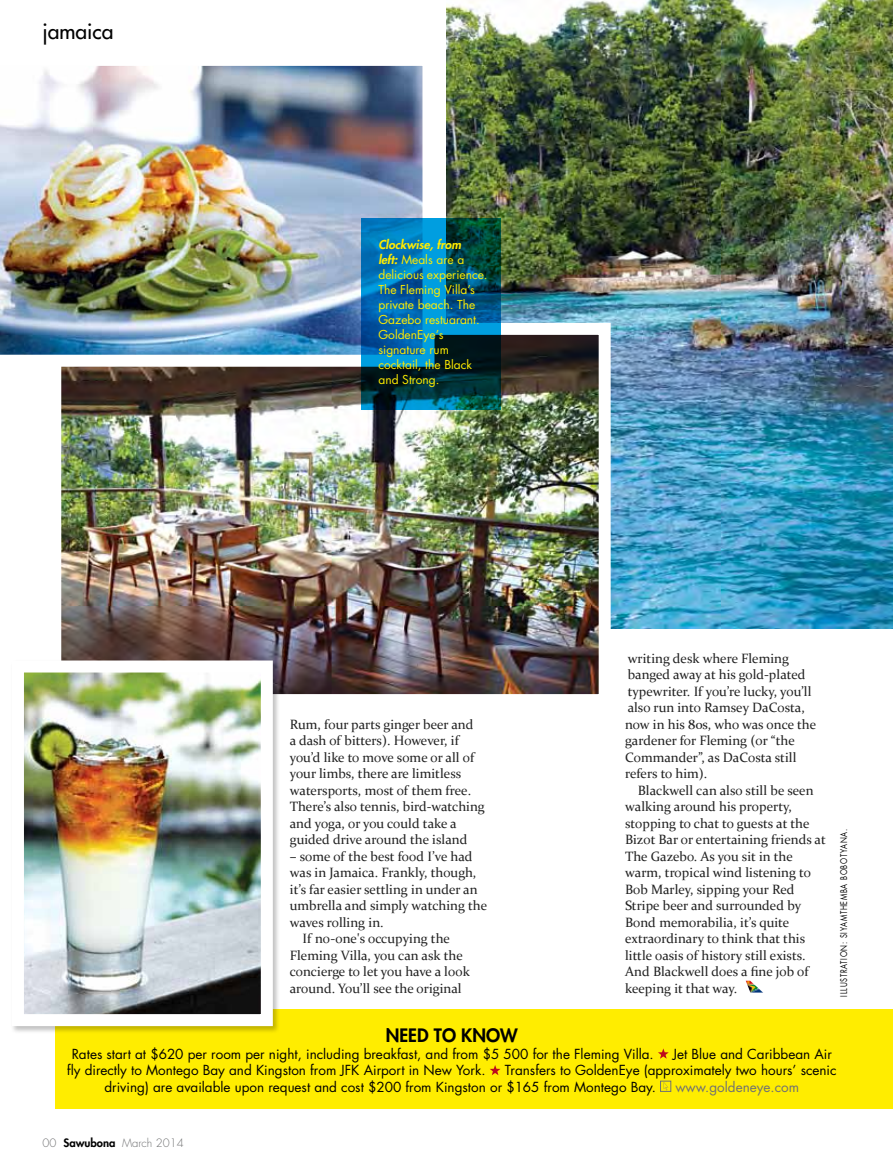
<style>
.page{position:relative;width:893px;height:1170px;background:#fff}
.page>*{position:absolute;margin:0;border:0;box-sizing:border-box;transform-origin:0 0}
.t1{font:500 21px "Futura Std";color:#000}
.t2{font:800 18px "Futura Std";color:#000}
.t3{font:13.5px/16.5px "Constantia";color:#212121}
.t4{font:13.5px/16.5px "Futura Std";color:#000}
.t5{font:13.5px "Futura Std";color:#707172}
.t6{font:12px/15px "Futura Std";color:#ffed00}
.t7{font:300 11.25px "Futura Std";color:#707172}
.t8{font:9px "Futura Std";color:#000;scale:.78 1}
.s1{font-weight:800;font-style:italic}
.s2{font-weight:800;color:#000}
</style>
<div class="page">
<img style="left:446px;top:0;width:447px;height:628px">
<img style="left:62px;top:336px;width:536px;height:357px">
<div style="left:49px;top:323px;width:562px;height:383px;border:12px solid #fff"></div>
<img style="left:0;top:65px;width:423px;height:302px">
<img style="left:746px;top:980px;width:17px;height:12px">
<svg style="left:362px;top:218px;width:139px;height:192px;background:#005981"></svg>
<div style="left:55px;top:1009px;width:838px;height:100px;background:#ffed00"></div>
<div style="left:10px;top:658px;width:270px;height:375px;background:#000;opacity:.25"></div>
<img style="left:25px;top:673px;width:235px;height:340px">
<div style="left:12px;top:660px;width:261px;height:366px;border:12px solid #fff"></div>
<svg style="left:658px;top:1048px;width:11px;height:10px"></svg>
<svg style="left:490px;top:1065px;width:11px;height:10px"></svg>
<div style="left:660px;top:1080px;width:11px;height:11px;border:1px solid #707172"></div>
<svg style="left:664px;top:1081px;width:4px;height:9px"></svg>
<h1 class="t1" style="left:43px;top:18px;width:73px">jamaica</h1>
<p class="t6" style="left:378px;top:237px;width:111px"><span class="s1">Clockwise, from<br>left:</span> Meals are a delicious experience.<br>The Fleming Villa’s private beach. The<br>Gazebo restuarant.<br>GoldenEye’s signature rum cocktail, the Black and Strong.</p>
<p class="t3" style="left:290px;top:715px;width:196px">Rum, four parts ginger beer and<br>a dash of bitters). However, if you’d like to move some or all of your limbs, there are limitless watersports, most of them free.<br>There’s also tennis, bird-watching and yoga, or you could take a guided drive around the island</p>
<p class="t3" style="left:290px;top:847px;width:184px">– some of the best food I’ve had</p>
<p class="t3" style="left:290px;top:863px;width:188px">was in Jamaica. Frankly, though,</p>
<p class="t3" style="left:290px;top:880px;width:189px">it’s far easier settling in under an</p>
<p class="t3" style="left:290px;top:896px;width:199px">umbrella and simply watching the</p>
<p class="t3" style="left:290px;top:913px;width:95px">waves rolling in.</p>
<p class="t3" style="left:303px;top:929px;width:149px">If no-one's occupying the</p>
<p class="t3" style="left:290px;top:946px;width:175px">Fleming Villa, you can ask the</p>
<p class="t3" style="left:290px;top:962px;width:182px">concierge to let you have a look</p>
<p class="t3" style="left:290px;top:979px;width:173px">around. You’ll see the original</p>
<p class="t3" style="left:625px;top:649px;width:193px">writing desk where Fleming banged away at his gold-plated typewriter. If you’re lucky, you’ll also run into Ramsey DaCosta, now in his 80s, who was once the gardener for Fleming (or “the<br>Commander”, as DaCosta still refers to him).</p>
<p class="t3" style="left:625px;top:781px;width:202px;text-indent:13px">Blackwell can also still be seen walking around his property, stopping to chat to guests at the<br>Bizot Bar or entertaining friends at<br>The Gazebo. As you sit in the warm, tropical wind listening to<br>Bob Marley, sipping your Red<br>Stripe beer and surrounded by<br>Bond memorabilia, it’s quite extraordinary to think that this little oasis of history still exists.<br>And Blackwell does a fine job of keeping it that way.</p>
<p class="t8" style="left:838px;top:831px;width:4px;rotate:-90deg">.</p>
<p class="t8" style="left:838px;top:880px;width:35px;rotate:-90deg">bobotyana</p>
<p class="t8" style="left:838px;top:910px;width:12px;rotate:-90deg">hemba</p>
<p class="t8" style="left:838px;top:957px;width:30px;rotate:-90deg">on:siyamt</p>
<p class="t8" style="left:838px;top:996px;width:24px;rotate:-90deg">illustrati</p>
<h2 class="t2" style="left:386px;top:1024px;width:130px">Nee d to know</h2>
<p class="t4" style="left:72px;top:1045px;width:584px">Rates start at $620 per room per night, including breakfast, and from $5 500 for the Fleming Villa.</p>
<p class="t4" style="left:673px;top:1045px;width:161px">Jet Blue and Caribbean Air</p>
<p class="t4" style="left:67px;top:1062px;width:420px">fly directly to Montego Bay and Kingston from JFK Airport in New York.</p>
<p class="t4" style="left:104px;top:1062px;width:734px;text-indent:400px">Transfers to GoldenEye (approximately two hours’ scenic driving) are available upon request and cost $200 from Kingston or $165 from Montego Bay.</p>
<p class="t5" style="left:675px;top:1078px;width:125px">www.goldeneye.com</p>
<p class="t7" style="left:43px;top:1136px;width:143px">00 <span class="s2">Sawubona</span> March 2014</p>
</div>
